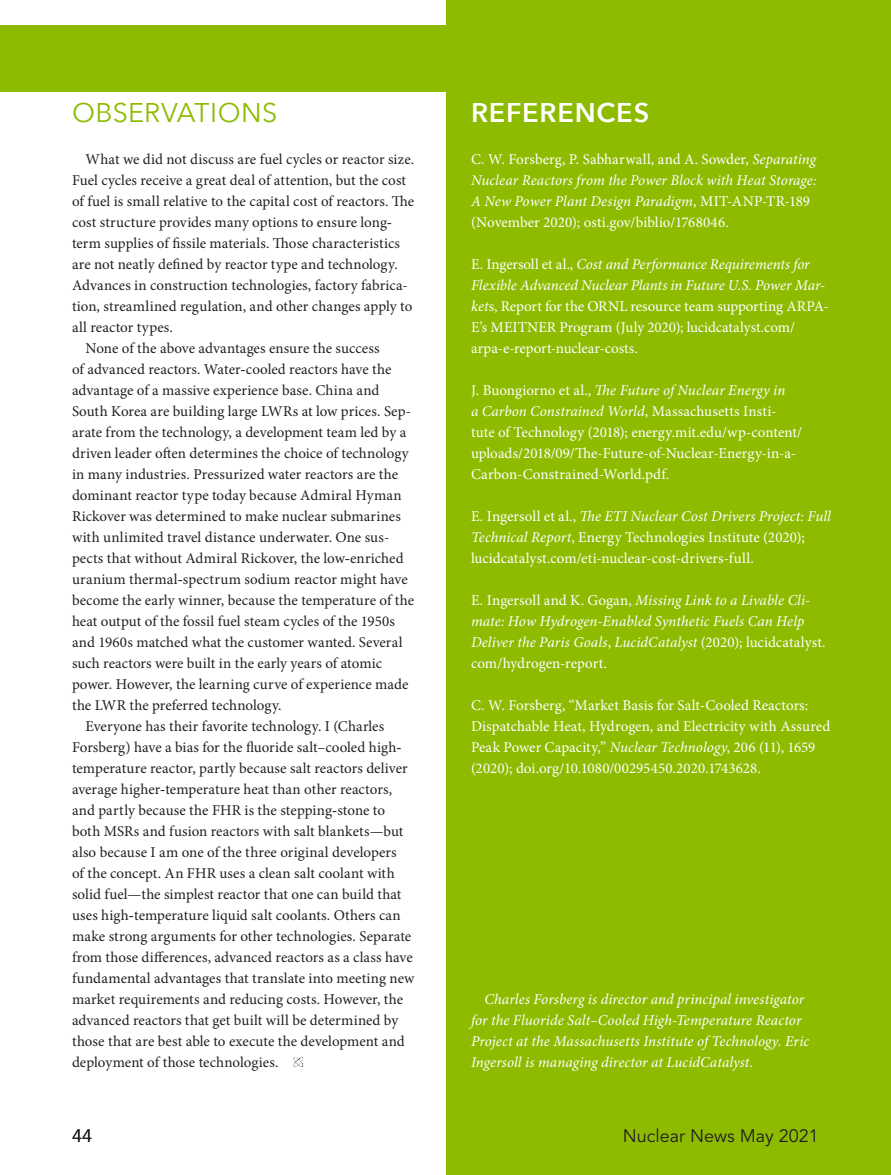
<style>
.page{position:relative;width:891px;height:1175px;background:#fff}
.page>*{position:absolute;margin:0;border:0;box-sizing:border-box;transform-origin:0 0}
.t1{font:27px "Avenir Next";letter-spacing:.015em;color:#8dbb00}
.t2{font:600 27px "Avenir Next";letter-spacing:.03em;color:#fff}
.t3{font:18px "Avenir";color:#231f20}
.t4{font:15px "Minion Pro";letter-spacing:.005em;color:#231f20}
.t5{font:15px/21px "Minion Pro";color:#fff}
.t6{font:italic 15px/21px "Minion Pro";letter-spacing:.005em;color:#fff}
.s1{font-weight:700}
.s2{font-style:italic}
.s3{font-style:normal}
</style>
<div class="page">
<div style="left:0;top:26px;width:664px;height:66px;background:#8dbb00"></div>
<div style="left:446px;top:0;width:445px;height:1174px;background:#8dbb00"></div>
<svg style="left:294px;top:1057px;width:9px;height:9px"></svg>
<h1 class="t1" style="left:72px;top:89px;width:207px">OBSERVATIONS</h1>
<p class="t4" style="left:86px;top:149px;width:330px">What we did not discuss are fuel cycles or reactor size.</p>
<p class="t4" style="left:72px;top:170px;width:336px">Fuel cycles receive a great deal of attention, but the cost</p>
<p class="t4" style="left:72px;top:191px;width:344px">of fuel is small relative to the capital cost of reactors. The</p>
<p class="t4" style="left:72px;top:212px;width:322px">cost structure provides many options to ensure long<span class="s1">-</span></p>
<p class="t4" style="left:72px;top:233px;width:330px">term supplies of fissile materials. Those characteristics</p>
<p class="t4" style="left:72px;top:254px;width:327px">are not neatly defined by reactor type and technology.</p>
<p class="t4" style="left:72px;top:275px;width:337px">Advances in construction technologies, factory fabrica-</p>
<p class="t4" style="left:72px;top:296px;width:342px">tion, streamlined regulation, and other changes apply to</p>
<p class="t4" style="left:72px;top:317px;width:103px">all reactor types.</p>
<p class="t4" style="left:86px;top:338px;width:296px">None of the above advantages ensure the success</p>
<p class="t4" style="left:72px;top:359px;width:321px">of advanced reactors. Water<span class="s1">-</span>cooled reactors have the</p>
<p class="t4" style="left:72px;top:380px;width:309px">advantage of a massive experience base. China and</p>
<p class="t4" style="left:72px;top:401px;width:341px">South Korea are building large LWRs at low prices. Sep-</p>
<p class="t4" style="left:72px;top:422px;width:336px">arate from the technology, a development team led by a</p>
<p class="t4" style="left:72px;top:443px;width:338px">driven leader often determines the choice of technology</p>
<p class="t4" style="left:72px;top:464px;width:328px">in many industries. Pressurized water reactors are the</p>
<p class="t4" style="left:72px;top:485px;width:331px">dominant reactor type today because Admiral Hyman</p>
<p class="t4" style="left:72px;top:506px;width:331px">Rickover was determined to make nuclear submarines</p>
<p class="t4" style="left:72px;top:527px;width:319px">with unlimited travel distance underwater. One sus-</p>
<p class="t4" style="left:72px;top:548px;width:333px">pects that without Admiral Rickover, the low<span class="s1">-</span>enriched</p>
<p class="t4" style="left:72px;top:569px;width:337px">uranium thermal<span class="s1">-</span>spectrum sodium reactor might have</p>
<p class="t4" style="left:72px;top:590px;width:344px">become the early winner, because the temperature of the</p>
<p class="t4" style="left:72px;top:611px;width:325px">heat output of the fossil fuel steam cycles of the 1950s</p>
<p class="t4" style="left:72px;top:632px;width:332px">and 1960s matched what the customer wanted. Several</p>
<p class="t4" style="left:72px;top:653px;width:312px">such reactors were built in the early years of atomic</p>
<p class="t4" style="left:72px;top:674px;width:338px">power. However, the learning curve of experience made</p>
<p class="t4" style="left:72px;top:695px;width:211px">the LWR the preferred technology.</p>
<p class="t4" style="left:86px;top:716px;width:300px">Everyone has their favorite technology. I (Charles</p>
<p class="t4" style="left:72px;top:737px;width:331px">Forsberg) have a bias for the fluoride salt–cooled high<span class="s1">-</span></p>
<p class="t4" style="left:72px;top:758px;width:337px">temperature reactor, partly because salt reactors deliver</p>
<p class="t4" style="left:72px;top:779px;width:322px">average higher<span class="s1">-</span>temperature heat than other reactors,</p>
<p class="t4" style="left:72px;top:800px;width:315px">and partly because the FHR is the stepping<span class="s1">-</span>stone to</p>
<p class="t4" style="left:72px;top:821px;width:333px">both MSRs and fusion reactors with salt blankets—but</p>
<p class="t4" style="left:72px;top:842px;width:326px">also because I am one of the three original developers</p>
<p class="t4" style="left:72px;top:863px;width:324px">of the concept. An FHR uses a clean salt coolant with</p>
<p class="t4" style="left:72px;top:884px;width:331px">solid fuel—the simplest reactor that one can build that</p>
<p class="t4" style="left:72px;top:905px;width:330px">uses high<span class="s1">-</span>temperature liquid salt coolants. Others can</p>
<p class="t4" style="left:72px;top:926px;width:341px">make strong arguments for other technologies. Separate</p>
<p class="t4" style="left:72px;top:947px;width:342px">from those differences, advanced reactors as a class have</p>
<p class="t4" style="left:72px;top:968px;width:344px">fundamental advantages that translate into meeting new</p>
<p class="t4" style="left:72px;top:989px;width:333px">market requirements and reducing costs. However, the</p>
<p class="t4" style="left:72px;top:1010px;width:328px">advanced reactors that get built will be determined by</p>
<p class="t4" style="left:72px;top:1031px;width:334px">those that are best able to execute the development and</p>
<p class="t4" style="left:72px;top:1052px;width:208px">deployment of those technologies.</p>
<h1 class="t2" style="left:471px;top:89px;width:180px">REFERENCES</h1>
<p class="t5" style="left:471px;top:148px;width:347px">C. W. Forsberg, P. Sabharwall, and A. Sowder, <span class="s2">Separating Nuclear Reactors from the Power Block with Heat Storage:<br>A New Power Plant Design Paradigm</span>, MIT-ANP-TR-189 (November 2020); osti.gov/biblio/1768046.</p>
<p class="t5" style="left:471px;top:253px;width:359px">E. Ingersoll et al., <span class="s2">Cost and Performance Requirements for Flexible Advanced Nuclear Plants in Future U.S. Power Mar&shy;ket</span>s, Report for the ORNL resource team supporting ARPA-E’s MEITNER Program (July 2020); lucidcatalyst.com/ arpa-e-report-nuclear-costs.</p>
<p class="t5" style="left:471px;top:379px;width:333px">J. Buongiorno et al., <span class="s2">The Future of Nuclear Energy in<br>a Carbon Constrained World</span>, Massachusetts Insti&shy;tute of Technology (2018); energy.mit.edu/wp-content/ uploads/2018/09/The-Future-of-Nuclear-Energy-in-a-Carbon-Constrained-World.pdf.</p>
<p class="t5" style="left:471px;top:505px;width:361px">E. Ingersoll et al., <span class="s2">The ETI Nuclear Cost Drivers Project: Full<br>Technical Report</span>, Energy Technologies Institute (2020); lucidcatalyst.com/eti-nuclear-cost-drivers-full.</p>
<p class="t6" style="left:471px;top:589px;width:356px"><span class="s3">E. Ingersoll and K. Gogan,</span> Missing Link to a Livable Cli&shy;mate: How Hydrogen-Enabled Synthetic Fuels Can Help Deliver the Paris Goals<span class="s3">,</span> LucidCatalyst <span class="s3">(2020); lucidcatalyst. com/hydrogen-report.</span></p>
<p class="t5" style="left:471px;top:694px;width:361px">C. W. Forsberg, “Market Basis for Salt-Cooled Reactors:<br>Dispatchable Heat, Hydrogen, and Electricity with Assured Peak Power Capacity,” <span class="s2">Nuclear Technology</span>, 206 (11), 1659 (2020); doi.org/10.1080/00295450.2020.1743628.</p>
<p class="t6" style="left:471px;top:988px;width:340px;text-indent:14px">Charles Forsberg is director and principal investigator for the Fluoride Salt–Cooled High-Temperature Reactor Project at the Massachusetts Institute of Technology. Eric Ingersoll is managing director at LucidCatalyst.</p>
<p class="t3" style="left:72px;top:1125px;width:22px">44</p>
<p class="t3" style="left:623px;top:1125px;width:198px">Nuclear News May 2021</p>
</div>
